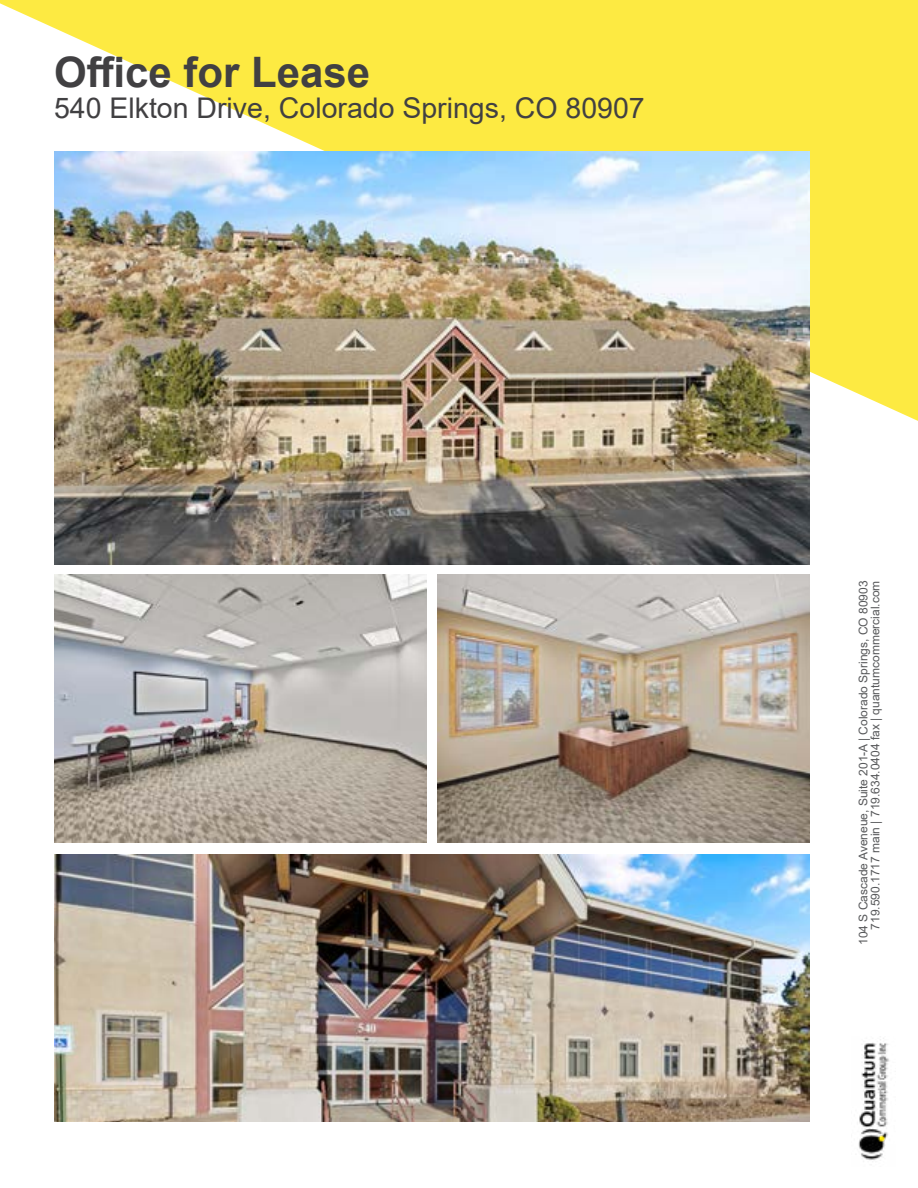
<style>
.page{position:relative;width:918px;height:1188px;background:#fff}
.page>*{position:absolute;margin:0;border:0;box-sizing:border-box;transform-origin:0 0}
.t1{font:700 42px "Arial";color:#414042}
.t2{font:28.5px "Arial";color:#414042}
.t3{font:12px/12px "Arial";color:#58595b;text-align:right}
</style>
<div class="page">
<svg style="left:0;top:0;width:918px;height:421px;fill:#fdea42"></svg>
<img style="left:858px;top:1038px;width:31px;height:122px">
<img style="left:54px;top:151px;width:756px;height:413px">
<img style="left:54px;top:575px;width:373px;height:267px">
<img style="left:437px;top:575px;width:373px;height:267px">
<img style="left:54px;top:854px;width:756px;height:268px">
<h1 class="t1" style="left:54px;top:42px;width:318px">Office for Lease</h1>
<h2 class="t2" style="left:54px;top:88px;width:592px">540 Elkton Drive, Colorado Springs, CO 80907</h2>
<p class="t3" style="left:857px;top:945px;width:366px;rotate:-90deg">104 S Cascade Aveneue, Suite 201-A | Colorado Springs, CO 80903<br>719.590.1717 main | 719.634.0404 fax | quantumcommercial.com</p>
</div>
